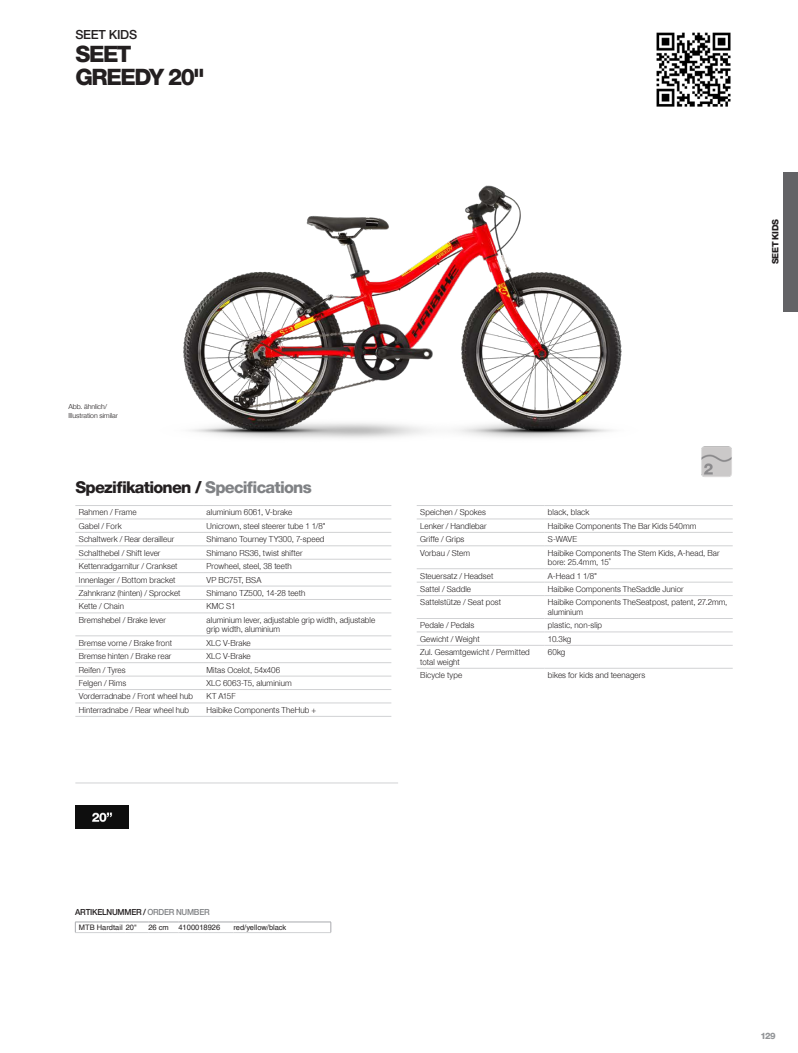
<style>
.page{position:relative;width:798px;height:1053px;background:#fff}
.page>*{position:absolute;margin:0;border:0;box-sizing:border-box;transform-origin:0 0}
.t1{font:800 22.5px/22.5px "Helvetica Neue LT Pro";letter-spacing:-.06em;color:#231f20}
.t2{font:800 16.25px "Helvetica Neue LT Pro";letter-spacing:-.045em;color:#231f20}
.t3{font:500 12.5px "Helvetica Neue LT Pro";letter-spacing:-.02em;color:#231f20}
.t4{font:800 8.75px "Helvetica 85";letter-spacing:-.035em;color:#231f20}
.Pagina_Übersicht{font:800 8.75px "Helvetica Neue LT Pro";color:#939598}
.t5{font:8.38px/9.5px "Helvetiva Ligt";letter-spacing:.01em;color:#231f20;scale:.95 1}
.t6{font:500 8.38px "Helvetica Neue LT Pro";letter-spacing:-.025em;color:#231f20;scale:.95 1}
.t7{font:7.5px "Helvetica";color:#231f20}
.t8{font:7px/8.4px "Helvetiva Ligt";letter-spacing:-.01em;color:#231f20}
.s1{color:#808285}
</style>
<div class="page">
<img style="left:183px;top:185px;width:439px;height:253px">
<hr style="left:75px;top:545px;width:128px;height:1px;background:#d1d2d4">
<hr style="left:203px;top:545px;width:188px;height:1px;background:#d1d2d4">
<hr style="left:75px;top:559px;width:128px;height:1px;background:#d1d2d4">
<hr style="left:203px;top:559px;width:188px;height:1px;background:#d1d2d4">
<hr style="left:75px;top:572px;width:128px;height:1px;background:#d1d2d4">
<hr style="left:203px;top:572px;width:188px;height:1px;background:#d1d2d4">
<hr style="left:75px;top:585px;width:128px;height:1px;background:#d1d2d4">
<hr style="left:203px;top:585px;width:188px;height:1px;background:#d1d2d4">
<hr style="left:75px;top:599px;width:128px;height:1px;background:#d1d2d4">
<hr style="left:203px;top:599px;width:188px;height:1px;background:#d1d2d4">
<hr style="left:75px;top:612px;width:128px;height:1px;background:#d1d2d4">
<hr style="left:203px;top:612px;width:188px;height:1px;background:#d1d2d4">
<hr style="left:75px;top:635px;width:128px;height:1px;background:#d1d2d4">
<hr style="left:203px;top:635px;width:188px;height:1px;background:#d1d2d4">
<hr style="left:75px;top:649px;width:128px;height:1px;background:#d1d2d4">
<hr style="left:203px;top:649px;width:188px;height:1px;background:#d1d2d4">
<hr style="left:75px;top:662px;width:128px;height:1px;background:#d1d2d4">
<hr style="left:203px;top:662px;width:188px;height:1px;background:#d1d2d4">
<hr style="left:75px;top:675px;width:128px;height:1px;background:#d1d2d4">
<hr style="left:203px;top:675px;width:188px;height:1px;background:#d1d2d4">
<hr style="left:75px;top:689px;width:128px;height:1px;background:#d1d2d4">
<hr style="left:203px;top:689px;width:188px;height:1px;background:#d1d2d4">
<hr style="left:75px;top:702px;width:128px;height:1px;background:#d1d2d4">
<hr style="left:203px;top:702px;width:188px;height:1px;background:#d1d2d4">
<hr style="left:75px;top:716px;width:128px;height:1px;background:#d1d2d4">
<hr style="left:203px;top:716px;width:188px;height:1px;background:#d1d2d4">
<hr style="left:75px;top:505px;width:128px;height:1px;background:#d1d2d4">
<hr style="left:203px;top:505px;width:188px;height:1px;background:#d1d2d4">
<hr style="left:75px;top:518px;width:128px;height:1px;background:#d1d2d4">
<hr style="left:203px;top:518px;width:188px;height:1px;background:#d1d2d4">
<hr style="left:75px;top:532px;width:128px;height:1px;background:#d1d2d4">
<hr style="left:203px;top:532px;width:188px;height:1px;background:#d1d2d4">
<hr style="left:416px;top:505px;width:128px;height:1px;background:#d1d2d4">
<hr style="left:544px;top:505px;width:188px;height:1px;background:#d1d2d4">
<hr style="left:416px;top:518px;width:128px;height:1px;background:#d1d2d4">
<hr style="left:544px;top:518px;width:188px;height:1px;background:#d1d2d4">
<hr style="left:416px;top:532px;width:128px;height:1px;background:#d1d2d4">
<hr style="left:544px;top:532px;width:188px;height:1px;background:#d1d2d4">
<hr style="left:416px;top:545px;width:128px;height:1px;background:#d1d2d4">
<hr style="left:544px;top:545px;width:188px;height:1px;background:#d1d2d4">
<hr style="left:416px;top:568px;width:128px;height:1px;background:#d1d2d4">
<hr style="left:544px;top:568px;width:188px;height:1px;background:#d1d2d4">
<hr style="left:416px;top:581px;width:128px;height:1px;background:#d1d2d4">
<hr style="left:544px;top:581px;width:188px;height:1px;background:#d1d2d4">
<hr style="left:416px;top:595px;width:128px;height:1px;background:#d1d2d4">
<hr style="left:544px;top:595px;width:188px;height:1px;background:#d1d2d4">
<hr style="left:416px;top:618px;width:128px;height:1px;background:#d1d2d4">
<hr style="left:544px;top:618px;width:188px;height:1px;background:#d1d2d4">
<hr style="left:416px;top:631px;width:128px;height:1px;background:#d1d2d4">
<hr style="left:544px;top:631px;width:188px;height:1px;background:#d1d2d4">
<hr style="left:416px;top:645px;width:128px;height:1px;background:#d1d2d4">
<hr style="left:544px;top:645px;width:188px;height:1px;background:#d1d2d4">
<hr style="left:416px;top:668px;width:128px;height:1px;background:#d1d2d4">
<hr style="left:544px;top:668px;width:188px;height:1px;background:#d1d2d4">
<hr style="left:75px;top:932px;width:51px;height:1px;background:#d1d2d4">
<svg style="left:126px;top:932px;width:22px;height:1px"></svg>
<hr style="left:148px;top:932px;width:30px;height:1px;background:#d1d2d4">
<hr style="left:178px;top:932px;width:55px;height:1px;background:#d1d2d4">
<hr style="left:233px;top:932px;width:98px;height:1px;background:#d1d2d4">
<hr style="left:75px;top:921px;width:51px;height:1px;background:#a8a9ad">
<svg style="left:126px;top:921px;width:22px;height:1px"></svg>
<hr style="left:148px;top:921px;width:30px;height:1px;background:#a8a9ad">
<hr style="left:178px;top:921px;width:55px;height:1px;background:#a8a9ad">
<hr style="left:233px;top:921px;width:98px;height:1px;background:#a8a9ad">
<img style="left:701px;top:446px;width:31px;height:31px">
<img style="left:656px;top:32px;width:75px;height:75px">
<hr style="left:75px;top:782px;width:323px;height:1px;background:#d1d2d4">
<img style="left:75px;top:805px;width:54px;height:23px">
<div style="left:783px;top:172px;width:14px;height:139px;background:#636366"></div>
<p class="t3" style="left:75px;top:27px;width:63px">SEET KIDS</p>
<p class="t1" style="left:75px;top:43px;width:131px">SEET<br>GREEDY 20''</p>
<p class="t4" style="left:769px;top:264px;width:47px;rotate:-90deg">SEET KIDS</p>
<p class="t8" style="left:68px;top:402px;width:51px">Abb. ähnlich/<br>Illustration similar</p>
<p class="t2" style="left:75px;top:477px;width:238px">Spezifikationen / <span class="s1">Specifications</span></p>
<p class="t5" style="left:79px;top:507px;width:62px">Rahmen / Frame</p>
<p class="t5" style="left:206px;top:507px;width:92px">aluminium 6061, V-brake</p>
<p class="t5" style="left:79px;top:521px;width:46px">Gabel / Fork</p>
<p class="t5" style="left:206px;top:521px;width:127px">Unicrown, steel steerer tube 1 1/8"</p>
<p class="t5" style="left:79px;top:534px;width:102px">Schaltwerk / Rear derailleur</p>
<p class="t5" style="left:206px;top:534px;width:125px">Shimano Tourney TY300, 7-speed</p>
<p class="t5" style="left:79px;top:547px;width:87px">Schalthebel / Shift lever</p>
<p class="t5" style="left:206px;top:547px;width:102px">Shimano RS36, twist shifter</p>
<p class="t5" style="left:79px;top:561px;width:105px">Kettenradgarnitur / Crankset</p>
<p class="t5" style="left:206px;top:561px;width:91px">Prowheel, steel, 38 teeth</p>
<p class="t5" style="left:79px;top:574px;width:103px">Innenlager / Bottom bracket</p>
<p class="t5" style="left:206px;top:574px;width:59px">VP BC75T, BSA</p>
<p class="t5" style="left:79px;top:588px;width:108px">Zahnkranz (hinten) / Sprocket</p>
<p class="t5" style="left:206px;top:588px;width:105px">Shimano TZ500, 14-28 teeth</p>
<p class="t5" style="left:79px;top:601px;width:49px">Kette / Chain</p>
<p class="t5" style="left:206px;top:601px;width:32px">KMC S1</p>
<p class="t5" style="left:79px;top:614px;width:93px">Bremshebel / Brake lever</p>
<p class="t5" style="left:206px;top:614px;width:179px">aluminium lever, adjustable grip width, adjustable grip width, aluminium</p>
<p class="t5" style="left:79px;top:637px;width:100px">Bremse vorne / Brake front</p>
<p class="t5" style="left:206px;top:637px;width:48px">XLC V-Brake</p>
<p class="t5" style="left:79px;top:651px;width:99px">Bremse hinten / Brake rear</p>
<p class="t5" style="left:206px;top:651px;width:48px">XLC V-Brake</p>
<p class="t5" style="left:79px;top:664px;width:51px">Reifen / Tyres</p>
<p class="t5" style="left:206px;top:664px;width:79px">Mitas Ocelot, 54x406</p>
<p class="t5" style="left:79px;top:678px;width:51px">Felgen / Rims</p>
<p class="t5" style="left:206px;top:678px;width:91px">XLC 6063-T5, aluminium</p>
<p class="t5" style="left:79px;top:691px;width:122px">Vorderradnabe / Front wheel hub</p>
<p class="t5" style="left:206px;top:691px;width:32px">KT A15F</p>
<p class="t5" style="left:79px;top:704px;width:117px">Hinterradnabe / Rear wheel hub</p>
<p class="t5" style="left:206px;top:704px;width:117px">Haibike Components TheHub +</p>
<p class="t5" style="left:420px;top:507px;width:71px">Speichen / Spokes</p>
<p class="t5" style="left:547px;top:507px;width:45px">black, black</p>
<p class="t5" style="left:420px;top:521px;width:71px">Lenker / Handlebar</p>
<p class="t5" style="left:547px;top:521px;width:158px">Haibike Components The Bar Kids 540mm</p>
<p class="t5" style="left:420px;top:534px;width:48px">Griffe / Grips</p>
<p class="t5" style="left:547px;top:534px;width:32px">S-WAVE</p>
<p class="t5" style="left:420px;top:547px;width:54px">Vorbau / Stem</p>
<p class="t5" style="left:547px;top:547px;width:182px">Haibike Components The Stem Kids, A-head, Bar bore: 25.4mm, 15˚</p>
<p class="t5" style="left:420px;top:570px;width:78px">Steuersatz / Headset</p>
<p class="t5" style="left:547px;top:570px;width:53px">A-Head 1 1/8"</p>
<p class="t5" style="left:420px;top:584px;width:55px">Sattel / Saddle</p>
<p class="t5" style="left:547px;top:584px;width:144px">Haibike Components TheSaddle Junior</p>
<p class="t5" style="left:420px;top:597px;width:87px">Sattelstütze / Seat post</p>
<p class="t5" style="left:547px;top:597px;width:190px">Haibike Components TheSeatpost, patent, 27.2mm, aluminium</p>
<p class="t5" style="left:420px;top:620px;width:58px">Pedale / Pedals</p>
<p class="t5" style="left:547px;top:620px;width:59px">plastic, non-slip</p>
<p class="t5" style="left:420px;top:633px;width:64px">Gewicht / Weight</p>
<p class="t5" style="left:547px;top:633px;width:26px">10.3kg</p>
<p class="t5" style="left:420px;top:647px;width:117px">Zul. Gesamtgewicht / Permitted total weight</p>
<p class="t5" style="left:547px;top:647px;width:20px">60kg</p>
<p class="t5" style="left:420px;top:670px;width:46px">Bicycle type</p>
<p class="t5" style="left:547px;top:670px;width:104px">bikes for kids and teenagers</p>
<p class="t6" style="left:75px;top:907px;width:143px">ARTIKELNUMMER / <span class="s1">ORDER NUMBER</span></p>
<p class="t7" style="left:79px;top:922px;width:59px">MTB Hardtail 20"</p>
<p class="t7" style="left:148px;top:922px;width:22px">26 cm</p>
<p class="t7" style="left:178px;top:922px;width:43px">4100018926</p>
<p class="t7" style="left:233px;top:922px;width:54px">red/yellow/black</p>
<p class="Pagina_Übersicht" style="left:760px;top:1030px;width:17px">129</p>
</div>
